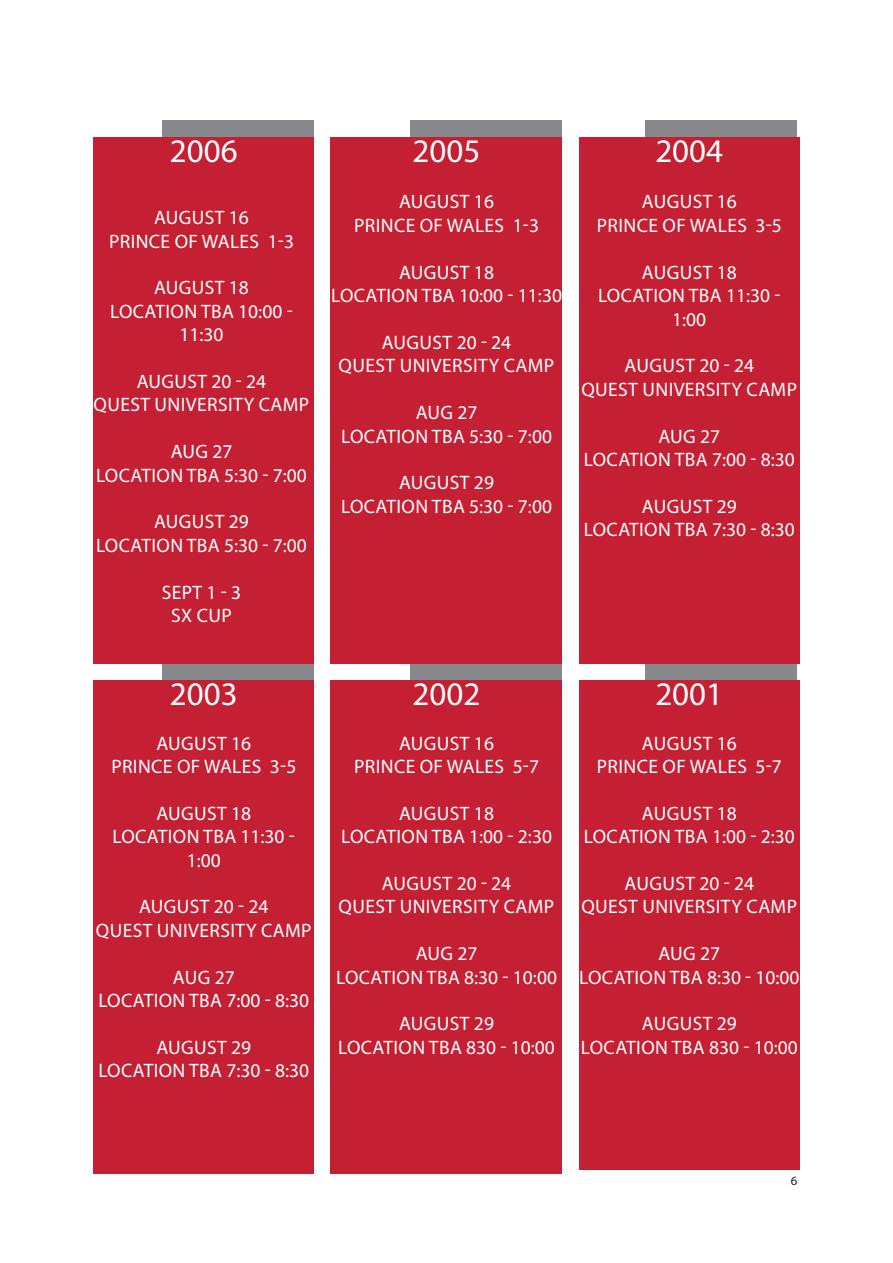
<style>
.page{position:relative;width:893px;height:1263px;background:#fff}
.page>*{position:absolute;margin:0;border:0;box-sizing:border-box;transform-origin:0 0}
.Page_Section_Title{font:33px "Myriad Pro";color:#fff}
.Page_Section_Title-2{font:19.5px/23.4px "Myriad Pro";letter-spacing:.02em;color:#fff;text-align:center}
.t1{font:12.75px "Myriad Pro";color:#231f20}
</style>
<div class="page">
<div style="left:645px;top:655px;width:152px;height:51px;background:#86888b"></div>
<div style="left:410px;top:655px;width:152px;height:51px;background:#86888b"></div>
<div style="left:162px;top:663px;width:152px;height:51px;background:#86888b"></div>
<div style="left:645px;top:121px;width:152px;height:50px;background:#86888b"></div>
<div style="left:410px;top:121px;width:152px;height:50px;background:#86888b"></div>
<div style="left:162px;top:121px;width:152px;height:50px;background:#86888b"></div>
<div style="left:331px;top:137px;width:231px;height:526px;background:#c41f33"></div>
<div style="left:94px;top:137px;width:220px;height:526px;background:#c41f33"></div>
<div style="left:94px;top:680px;width:220px;height:494px;background:#c41f33"></div>
<div style="left:331px;top:680px;width:231px;height:494px;background:#c41f33"></div>
<div style="left:579px;top:137px;width:220px;height:526px;background:#c41f33"></div>
<div style="left:579px;top:680px;width:220px;height:489px;background:#c41f33"></div>
<p class="Page_Section_Title" style="left:170px;top:130px;width:69px">2006</p>
<p class="Page_Section_Title-2" style="left:154px;top:206px;width:96px">AUGUST 16</p>
<p class="Page_Section_Title-2" style="left:109px;top:229px;width:187px">PRINCE OF WALES 1-3</p>
<p class="Page_Section_Title-2" style="left:154px;top:276px;width:96px">AUGUST 18</p>
<p class="Page_Section_Title-2" style="left:110px;top:299px;width:184px">LOCATION TBA 10:00 -<br>11:30</p>
<p class="Page_Section_Title-2" style="left:137px;top:369px;width:131px">AUGUST 20 - 24</p>
<p class="Page_Section_Title-2" style="left:94px;top:393px;width:217px">QUEST UNIVERSITY CAMP</p>
<p class="Page_Section_Title-2" style="left:171px;top:440px;width:63px">AUG 27</p>
<p class="Page_Section_Title-2" style="left:96px;top:463px;width:212px">LOCATION TBA 5:30 - 7:00</p>
<p class="Page_Section_Title-2" style="left:154px;top:510px;width:96px">AUGUST 29</p>
<p class="Page_Section_Title-2" style="left:96px;top:533px;width:212px">LOCATION TBA 5:30 - 7:00</p>
<p class="Page_Section_Title-2" style="left:162px;top:580px;width:81px">SEPT 1 - 3</p>
<p class="Page_Section_Title-2" style="left:171px;top:603px;width:62px">SX CUP</p>
<p class="Page_Section_Title" style="left:413px;top:130px;width:69px">2005</p>
<p class="Page_Section_Title-2" style="left:399px;top:190px;width:96px">AUGUST 16</p>
<p class="Page_Section_Title-2" style="left:354px;top:213px;width:187px">PRINCE OF WALES 1-3</p>
<p class="Page_Section_Title-2" style="left:399px;top:260px;width:96px">AUGUST 18</p>
<p class="Page_Section_Title-2" style="left:331px;top:284px;width:232px">LOCATION TBA 10:00 - 11:30</p>
<p class="Page_Section_Title-2" style="left:382px;top:330px;width:131px">AUGUST 20 - 24</p>
<p class="Page_Section_Title-2" style="left:339px;top:354px;width:217px">QUEST UNIVERSITY CAMP</p>
<p class="Page_Section_Title-2" style="left:416px;top:401px;width:63px">AUG 27</p>
<p class="Page_Section_Title-2" style="left:341px;top:424px;width:212px">LOCATION TBA 5:30 - 7:00</p>
<p class="Page_Section_Title-2" style="left:399px;top:471px;width:96px">AUGUST 29</p>
<p class="Page_Section_Title-2" style="left:341px;top:494px;width:212px">LOCATION TBA 5:30 - 7:00</p>
<p class="Page_Section_Title" style="left:655px;top:130px;width:69px">2004</p>
<p class="Page_Section_Title-2" style="left:642px;top:190px;width:96px">AUGUST 16</p>
<p class="Page_Section_Title-2" style="left:597px;top:213px;width:187px">PRINCE OF WALES 3-5</p>
<p class="Page_Section_Title-2" style="left:642px;top:260px;width:96px">AUGUST 18</p>
<p class="Page_Section_Title-2" style="left:598px;top:284px;width:184px">LOCATION TBA 11:30 -<br>1:00</p>
<p class="Page_Section_Title-2" style="left:625px;top:354px;width:131px">AUGUST 20 - 24</p>
<p class="Page_Section_Title-2" style="left:581px;top:377px;width:217px">QUEST UNIVERSITY CAMP</p>
<p class="Page_Section_Title-2" style="left:658px;top:424px;width:63px">AUG 27</p>
<p class="Page_Section_Title-2" style="left:584px;top:447px;width:212px">LOCATION TBA 7:00 - 8:30</p>
<p class="Page_Section_Title-2" style="left:642px;top:494px;width:96px">AUGUST 29</p>
<p class="Page_Section_Title-2" style="left:584px;top:518px;width:212px">LOCATION TBA 7:30 - 8:30</p>
<p class="Page_Section_Title" style="left:170px;top:674px;width:69px">2003</p>
<p class="Page_Section_Title-2" style="left:156px;top:731px;width:96px">AUGUST 16</p>
<p class="Page_Section_Title-2" style="left:111px;top:754px;width:187px">PRINCE OF WALES 3-5</p>
<p class="Page_Section_Title-2" style="left:156px;top:801px;width:96px">AUGUST 18</p>
<p class="Page_Section_Title-2" style="left:113px;top:825px;width:184px">LOCATION TBA 11:30 -<br>1:00</p>
<p class="Page_Section_Title-2" style="left:139px;top:895px;width:131px">AUGUST 20 - 24</p>
<p class="Page_Section_Title-2" style="left:96px;top:918px;width:217px">QUEST UNIVERSITY CAMP</p>
<p class="Page_Section_Title-2" style="left:173px;top:965px;width:63px">AUG 27</p>
<p class="Page_Section_Title-2" style="left:98px;top:988px;width:212px">LOCATION TBA 7:00 - 8:30</p>
<p class="Page_Section_Title-2" style="left:156px;top:1035px;width:96px">AUGUST 29</p>
<p class="Page_Section_Title-2" style="left:98px;top:1059px;width:212px">LOCATION TBA 7:30 - 8:30</p>
<p class="Page_Section_Title" style="left:413px;top:674px;width:69px">2002</p>
<p class="Page_Section_Title-2" style="left:399px;top:731px;width:96px">AUGUST 16</p>
<p class="Page_Section_Title-2" style="left:354px;top:754px;width:187px">PRINCE OF WALES 5-7</p>
<p class="Page_Section_Title-2" style="left:399px;top:801px;width:96px">AUGUST 18</p>
<p class="Page_Section_Title-2" style="left:341px;top:825px;width:212px">LOCATION TBA 1:00 - 2:30</p>
<p class="Page_Section_Title-2" style="left:382px;top:871px;width:131px">AUGUST 20 - 24</p>
<p class="Page_Section_Title-2" style="left:339px;top:895px;width:217px">QUEST UNIVERSITY CAMP</p>
<p class="Page_Section_Title-2" style="left:416px;top:942px;width:63px">AUG 27</p>
<p class="Page_Section_Title-2" style="left:336px;top:965px;width:222px">LOCATION TBA 8:30 - 10:00</p>
<p class="Page_Section_Title-2" style="left:399px;top:1012px;width:96px">AUGUST 29</p>
<p class="Page_Section_Title-2" style="left:338px;top:1035px;width:218px">LOCATION TBA 830 - 10:00</p>
<p class="Page_Section_Title" style="left:655px;top:674px;width:69px">2001</p>
<p class="Page_Section_Title-2" style="left:642px;top:731px;width:96px">AUGUST 16</p>
<p class="Page_Section_Title-2" style="left:597px;top:754px;width:187px">PRINCE OF WALES 5-7</p>
<p class="Page_Section_Title-2" style="left:642px;top:801px;width:96px">AUGUST 18</p>
<p class="Page_Section_Title-2" style="left:584px;top:825px;width:212px">LOCATION TBA 1:00 - 2:30</p>
<p class="Page_Section_Title-2" style="left:625px;top:871px;width:131px">AUGUST 20 - 24</p>
<p class="Page_Section_Title-2" style="left:581px;top:895px;width:217px">QUEST UNIVERSITY CAMP</p>
<p class="Page_Section_Title-2" style="left:658px;top:942px;width:63px">AUG 27</p>
<p class="Page_Section_Title-2" style="left:579px;top:965px;width:222px">LOCATION TBA 8:30 - 10:00</p>
<p class="Page_Section_Title-2" style="left:642px;top:1012px;width:96px">AUGUST 29</p>
<p class="Page_Section_Title-2" style="left:581px;top:1035px;width:218px">LOCATION TBA 830 - 10:00</p>
<p class="t1" style="left:791px;top:1173px;width:8px">6</p>
</div>
